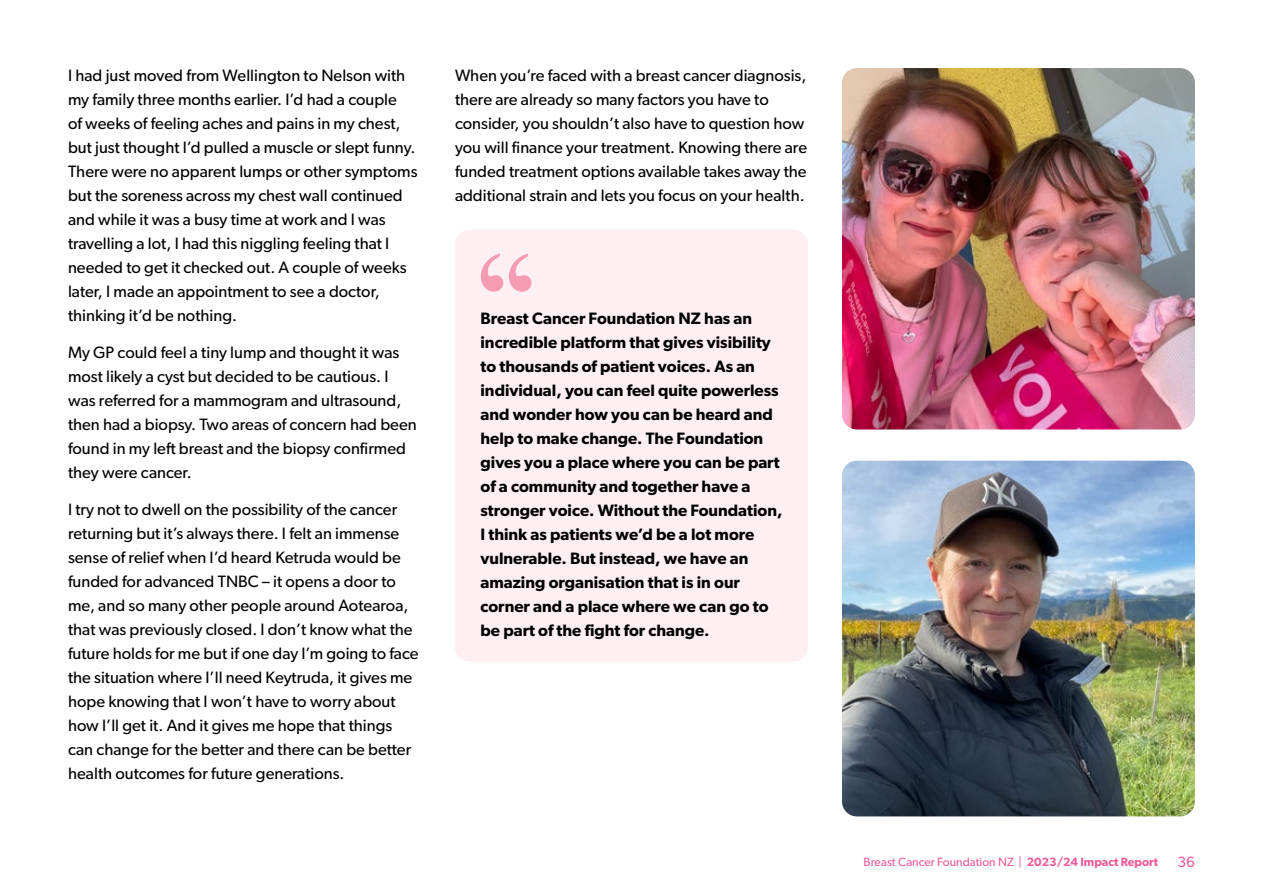
<style>
.page{position:relative;width:1263px;height:893px;background:#fff}
.page>*{position:absolute;margin:0;border:0;box-sizing:border-box;transform-origin:0 0}
.t1{font:16.5px/24px "Gibson";color:#000}
.t2{font:600 16.5px/24px "Gibson";color:#000}
.t3{font:15px "Gibson";color:#ef5b99}
.t4{font:12px "Gibson";color:#ef5b99}
.s1{font-weight:600}
</style>
<div class="page">
<div style="left:455px;top:229px;width:353px;height:433px;background:#fef0f2;border-radius:15px"></div>
<svg style="left:480px;top:253px;width:52px;height:39px"></svg>
<img style="left:842px;top:461px;width:353px;height:355px">
<img style="left:842px;top:68px;width:353px;height:361px">
<p class="t1" style="left:68px;top:63px;width:351px">I had just moved from Wellington to Nelson with my family three months earlier. I’d had a couple<br>of weeks of feeling aches and pains in my chest, but just thought I’d pulled a muscle or slept funny.<br>There were no apparent lumps or other symptoms but the soreness across my chest wall continued and while it was a busy time at work and I was travelling a lot, I had this niggling feeling that I needed to get it checked out. A couple of weeks later, I made an appointment to see a doctor, thinking it’d be nothing.</p>
<p class="t1" style="left:68px;top:340px;width:350px">My GP could feel a tiny lump and thought it was most likely a cyst but decided to be cautious. I was referred for a mammogram and ultrasound, then had a biopsy. Two areas of concern had been found in my left breast and the biopsy confirmed they were cancer.</p>
<p class="t1" style="left:68px;top:497px;width:352px">I try not to dwell on the possibility of the cancer returning but it’s always there. I felt an immense sense of relief when I’d heard Ketruda would be funded for advanced TNBC – it opens a door to me, and so many other people around Aotearoa, that was previously closed. I don’t know what the future holds for me but if one day I’m going to face the situation where I’ll need Keytruda, it gives me hope knowing that I won’t have to worry about how I’ll get it. And it gives me hope that things can change for the better and there can be better health outcomes for future generations.</p>
<p class="t1" style="left:455px;top:63px;width:354px">When you’re faced with a breast cancer diagnosis, there are already so many factors you have to consider, you shouldn’t also have to question how you will finance your treatment. Knowing there are funded treatment options available takes away the additional strain and lets you focus on your health.</p>
<p class="t2" style="left:480px;top:306px;width:303px">Breast Cancer Foundation NZ has an incredible platform that gives visibility to thousands of patient voices. As an individual, you can feel quite powerless and wonder how you can be heard and help to make change. The Foundation gives you a place where you can be part of a community and together have a stronger voice. Without the Foundation, I think as patients we’d be a lot more vulnerable. But instead, we have an amazing organisation that is in our corner and a place where we can go to be part of the fight for change.</p>
<p class="t4" style="left:863px;top:855px;width:296px">Breast Cancer Foundation NZ | <span class="s1">2023/24 Impact Report</span></p>
<p class="t3" style="left:1177px;top:853px;width:19px">36</p>
</div>
